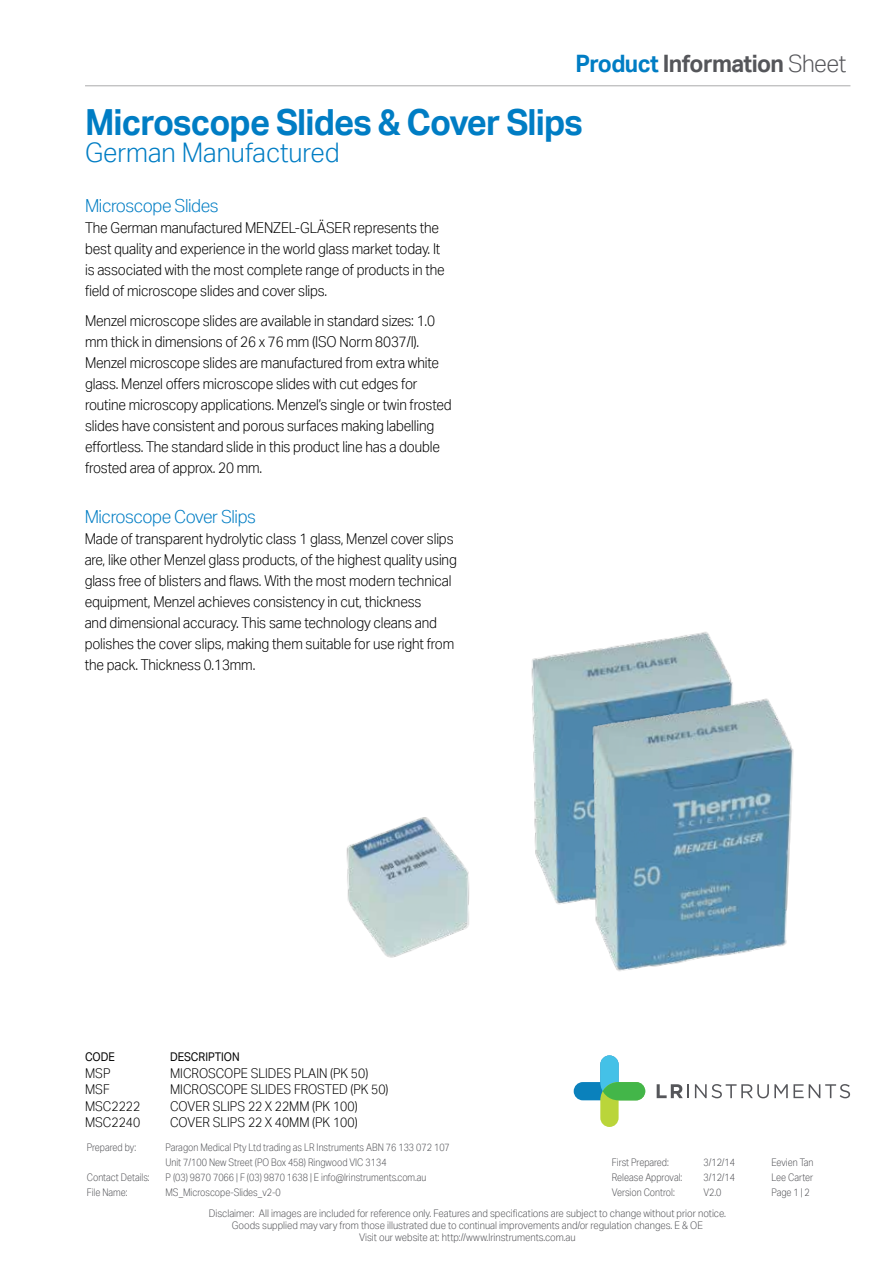
<style>
.page{position:relative;width:893px;height:1263px;background:#fff}
.page>*{position:absolute;margin:0;border:0;box-sizing:border-box;transform-origin:0 0}
.t1{font:700 36px "Aktiv Grotesk";letter-spacing:-.025em;color:#007dc4;scale:.95 1}
.t2{font:300 27px "Aktiv Grotesk";color:#007dc4;scale:.95 1}
.t3{font:700 24px "Aktiv Grotesk";letter-spacing:-.025em;color:#55565a;scale:.95 1}
.t4{font:300 18px "Aktiv Grotesk";letter-spacing:-.025em;color:#007dc4;scale:.95 1}
.t5{font:300 15px/21px "Aktiv Grotesk";letter-spacing:-.01em;color:#000;scale:.9 1}
.t6{font:300 13.5px "Aktiv Grotesk";color:#000;scale:.9 1}
.t7{font:12px "Aktiv Grotesk";color:#000;scale:.9 1}
.t8{font:300 10.5px/14.9px "Aktiv Grotesk";color:#55565a;scale:.85 1}
.t9{font:300 10.5px/12px "Aktiv Grotesk";color:#55565a;text-align:center;scale:.9 1}
.s1{color:#007dc4}
.s2{font-weight:300}
</style>
<div class="page">
<img style="left:531px;top:632px;width:196px;height:273px">
<img style="left:562px;top:671px;width:232px;height:300px">
<img style="left:346px;top:817px;width:123px;height:141px">
<svg style="left:657px;top:1084px;width:32px;height:14px"></svg>
<svg style="left:695px;top:1084px;width:155px;height:14px"></svg>
<svg style="left:574px;top:1055px;width:71px;height:72px"></svg>
<hr style="left:85px;top:85px;width:765px;height:1px;background:#aaaaac">
<h3 class="t3" style="left:575px;top:49px;width:286px"><span class="s1">Product</span> Information <span class="s2">Sheet</span></h3>
<h1 class="t1" style="left:85px;top:100px;width:526px">Microscope Slides &amp; Cover Slips</h1>
<h2 class="t2" style="left:85px;top:137px;width:269px">German Manufactured</h2>
<p class="t4" style="left:85px;top:196px;width:142px">Microscope Slides</p>
<p class="t5" style="left:85px;top:217px;width:401px">The German manufactured MENZEL-GLÄSER represents the best quality and experience in the world glass market today. It is associated with the most complete range of products in the field of microscope slides and cover slips.</p>
<p class="t5" style="left:85px;top:310px;width:409px">Menzel microscope slides are available in standard sizes: 1.0 mm thick in dimensions of 26 x 76 mm (ISO Norm 8037/I).<br>Menzel microscope slides are manufactured from extra white glass. Menzel offers microscope slides with cut edges for routine microscopy applications. Menzel’s single or twin frosted slides have consistent and porous surfaces making labelling effortless. The standard slide in this product line has a double frosted area of approx. 20 mm.</p>
<p class="t4" style="left:85px;top:506px;width:182px">Microscope Cover Slips</p>
<p class="t5" style="left:85px;top:528px;width:415px">Made of transparent hydrolytic class 1 glass, Menzel cover slips are, like other Menzel glass products, of the highest quality using glass free of blisters and flaws. With the most modern technical equipment, Menzel achieves consistency in cut, thickness<br>and dimensional accuracy. This same technology cleans and polishes the cover slips, making them suitable for use right from the pack. Thickness 0.13mm.</p>
<p class="t7" style="left:85px;top:1050px;width:35px">CODE</p>
<p class="t7" style="left:170px;top:1050px;width:79px">DESCRIPTION</p>
<p class="t6" style="left:85px;top:1065px;width:30px">MSP</p>
<p class="t6" style="left:170px;top:1065px;width:222px">MICROSCOPE SLIDES PLAIN (PK 50)</p>
<p class="t6" style="left:85px;top:1082px;width:29px">MSF</p>
<p class="t6" style="left:170px;top:1082px;width:244px">MICROSCOPE SLIDES FROSTED (PK 50)</p>
<p class="t6" style="left:85px;top:1098px;width:63px">MSC2222</p>
<p class="t6" style="left:170px;top:1098px;width:210px">COVER SLIPS 22 X 22MM (PK 100)</p>
<p class="t6" style="left:85px;top:1115px;width:63px">MSC2240</p>
<p class="t6" style="left:170px;top:1115px;width:210px">COVER SLIPS 22 X 40MM (PK 100)</p>
<p class="t8" style="left:87px;top:1140px;width:60px">Prepared by:</p>
<p class="t8" style="left:165px;top:1140px;width:336px">Paragon Medical Pty Ltd trading as LR Instruments ABN 76 133 072 107<br>Unit 7/100 New Street (PO Box 458) Ringwood VIC 3134</p>
<p class="t8" style="left:703px;top:1155px;width:39px">3/12/14</p>
<p class="t8" style="left:771px;top:1155px;width:51px">Eevien Tan</p>
<p class="t8" style="left:703px;top:1170px;width:39px">3/12/14</p>
<p class="t8" style="left:771px;top:1170px;width:51px">Lee Carter</p>
<p class="t8" style="left:612px;top:1155px;width:68px">First Prepared:</p>
<p class="t8" style="left:87px;top:1170px;width:76px">Contact Details:</p>
<p class="t8" style="left:165px;top:1170px;width:309px">P (03) 9870 7066 | F (03) 9870 1638 | E info@lrinstruments.com.au</p>
<p class="t8" style="left:612px;top:1170px;width:84px">Release Approval:</p>
<p class="t8" style="left:87px;top:1185px;width:49px">File Name:</p>
<p class="t8" style="left:612px;top:1185px;width:75px">Version Control:</p>
<p class="t8" style="left:165px;top:1185px;width:137px">MS_Microscope-Slides_v2-0</p>
<p class="t8" style="left:703px;top:1185px;width:23px">V2.0</p>
<p class="t8" style="left:771px;top:1185px;width:47px">Page 1 | 2</p>
<p class="t9" style="left:209px;top:1207px;width:576px">Disclaimer: All images are included for reference only. Features and specifications are subject to change without prior notice.<br>Goods supplied may vary from those illustrated due to continual improvements and/or regulation changes. E &amp; OE<br>Visit our website at: http://www.lrinstruments.com.au</p>
</div>
